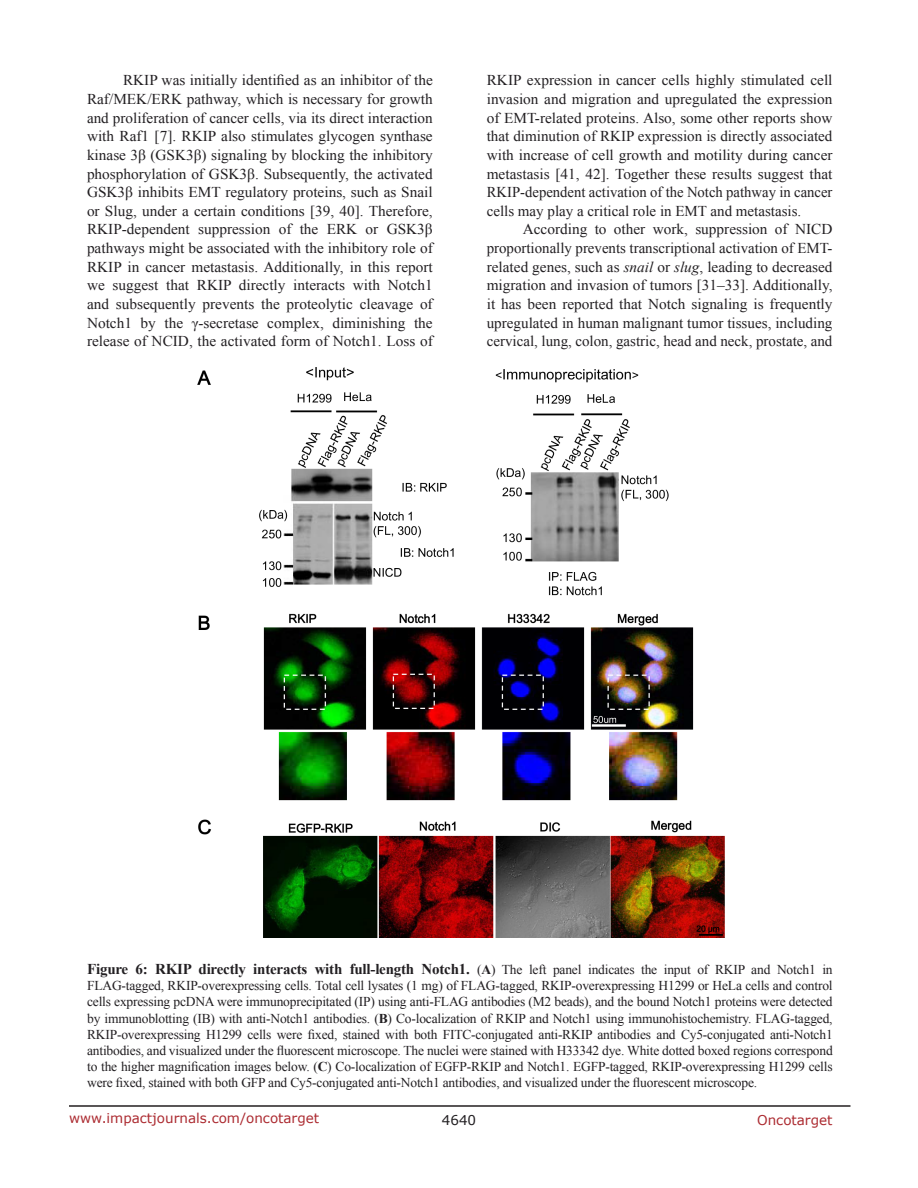
<style>
.page{position:relative;width:918px;height:1188px;background:#fff}
.page>*{position:absolute;margin:0;border:0;box-sizing:border-box;transform-origin:0 0}
.BodyText{font:15px/18.6px "Times New Roman";color:#221f22;text-align:justify}
.FigureText{font:700 15px "Times New Roman";letter-spacing:-.015em;color:#221f22}
.FigureText-2{font:13.5px/16.2px "Times New Roman";letter-spacing:-.015em;color:#221f22;text-align:justify}
.t1{font:13.5px "Verdana";color:#ac2b31}
.t2{font:13.5px "Verdana";color:#221f22}
.s1{font-style:italic}
.s2{font-weight:400;font-size:13.5px}
.s3{font-size:13.5px}
.s4{font-weight:700}
</style>
<div class="page">
<hr style="left:69px;top:1105px;width:781px;height:2px;background:#231f20">
<img style="left:197px;top:367px;width:528px;height:571px">
<p class="BodyText" style="left:87px;top:71px;width:347px;text-indent:36px">RKIP was initially identified as an inhibitor of the Raf/MEK/ERK pathway, which is necessary for growth and proliferation of cancer cells, via its direct interaction with Raf1 [7]. RKIP also stimulates glycogen synthase kinase 3β (GSK3β) signaling by blocking the inhibitory phosphorylation of GSK3β. Subsequently, the activated GSK3β inhibits EMT regulatory proteins, such as Snail or Slug, under a certain conditions [39, 40]. Therefore, RKIP-dependent suppression of the ERK or GSK3β pathways might be associated with the inhibitory role of RKIP in cancer metastasis. Additionally, in this report we suggest that RKIP directly interacts with Notch1 and subsequently prevents the proteolytic cleavage of Notch1 by the γ-secretase complex, diminishing the release of NCID, the activated form of Notch1. Loss of</p>
<p class="BodyText" style="left:487px;top:71px;width:347px">RKIP expression in cancer cells highly stimulated cell invasion and migration and upregulated the expression of EMT-related proteins. Also, some other reports show that diminution of RKIP expression is directly associated with increase of cell growth and motility during cancer metastasis [41, 42]. Together these results suggest that RKIP-dependent activation of the Notch pathway in cancer cells may play a critical role in EMT and metastasis.</p>
<p class="BodyText" style="left:487px;top:220px;width:347px;text-indent:36px">According to other work, suppression of NICD proportionally prevents transcriptional activation of EMT&shy;related genes, such as <span class="s1">snail</span> or <span class="s1">slug</span>, leading to decreased migration and invasion of tumors [31–33]. Additionally, it has been reported that Notch signaling is frequently upregulated in human malignant tumor tissues, including cervical, lung, colon, gastric, head and neck, prostate, and</p>
<p class="FigureText" style="left:87px;top:959px;width:747px">Figure 6: RKIP directly interacts with full-length Notch1. <span class="s2">(</span><span class="s3">A</span><span class="s2">) The left panel indicates the input of RKIP and Notch1 in</span></p>
<p class="FigureText-2" style="left:87px;top:977px;width:747px">FLAG-tagged, RKIP-overexpressing cells. Total cell lysates (1 mg) of FLAG-tagged, RKIP-overexpressing H1299 or HeLa cells and control cells expressing pcDNA were immunoprecipitated (IP) using anti-FLAG antibodies (M2 beads), and the bound Notch1 proteins were detected by immunoblotting (IB) with anti-Notch1 antibodies. (<span class="s4">B</span>) Co-localization of RKIP and Notch1 using immunohistochemistry. FLAG-tagged, RKIP-overexpressing H1299 cells were fixed, stained with both FITC-conjugated anti-RKIP antibodies and Cy5-conjugated anti-Notch1 antibodies, and visualized under the fluorescent microscope. The nuclei were stained with H33342 dye. White dotted boxed regions correspond to the higher magnification images below. (<span class="s4">C</span>) Co-localization of EGFP-RKIP and Notch1. EGFP-tagged, RKIP-overexpressing H1299 cells were fixed, stained with both GFP and Cy5-conjugated anti-Notch1 antibodies, and visualized under the fluorescent microscope.</p>
<p class="t1" style="left:69px;top:1109px;width:252px">www.impactjournals.com/oncotarget</p>
<p class="t2" style="left:442px;top:1111px;width:36px">4640</p>
<p class="t1" style="left:757px;top:1111px;width:77px">Oncotarget</p>
</div>
